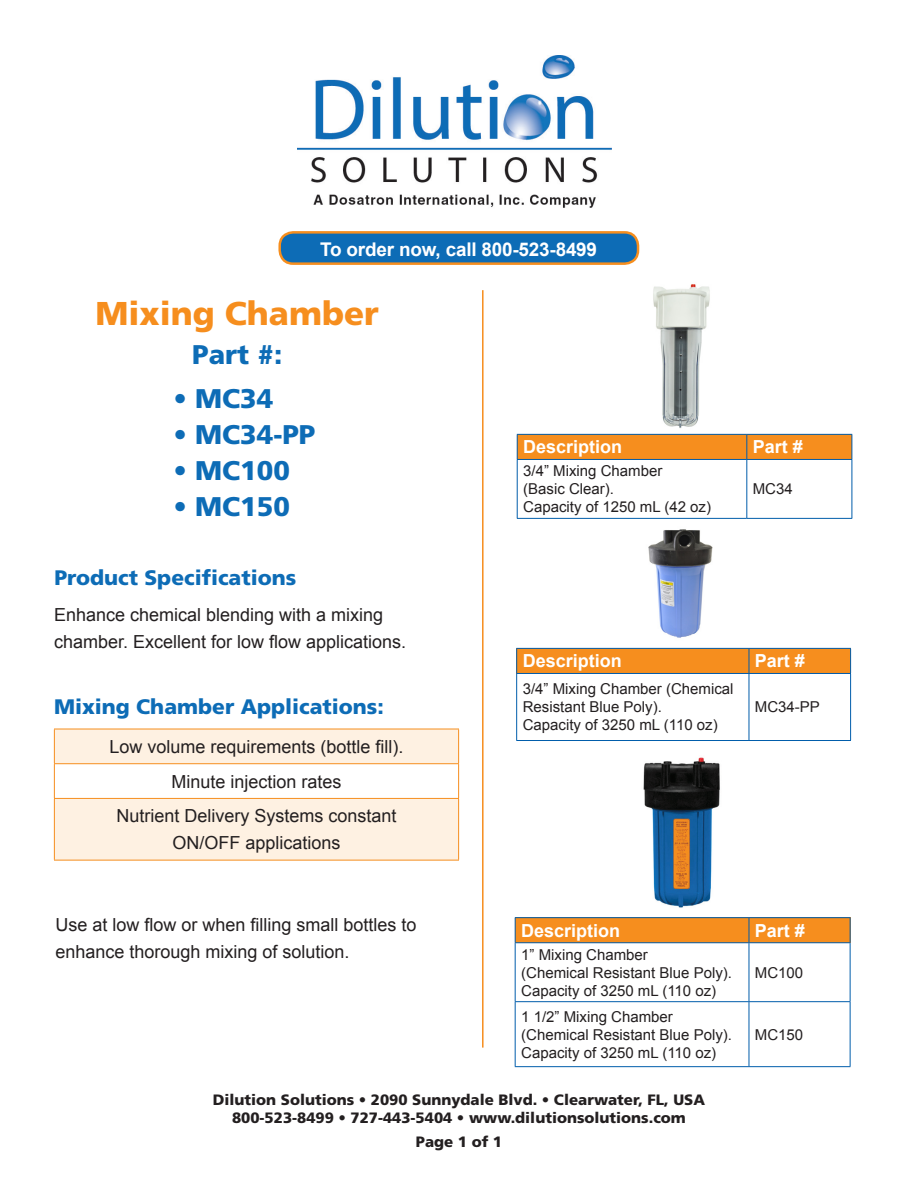
<style>
.page{position:relative;width:918px;height:1188px;background:#fff}
.page>*{position:absolute;margin:0;border:0;box-sizing:border-box;transform-origin:0 0}
.t1{font:900 33px "Frutiger";color:#f68e1e}
.t2{font:900 27px "Frutiger";color:#0d6cb6}
.t3{font:900 21px "Frutiger";color:#0d6cb6}
.t4{font:700 18.9px "Arial";letter-spacing:-.01em;color:#fff}
.t5{font:18px/27px "Arial";color:#231f20}
.t6{font:700 18px "Arial";color:#fff}
.t7{font:15px/18px "Arial";color:#231f20}
.t8{font:900 15px "Frutiger";color:#231f20}
</style>
<div class="page">
<hr style="left:482px;top:290px;width:2px;height:758px;background:#f68e1e">
<div style="left:517px;top:434px;width:230px;height:25px;background:#f68e1e"></div>
<div style="left:747px;top:434px;width:105px;height:25px;background:#f68e1e"></div>
<hr style="left:517px;top:434px;width:230px;height:1px;background:#015dab">
<svg style="left:517px;top:435px;width:1px;height:24px"></svg>
<hr style="left:747px;top:434px;width:105px;height:1px;background:#015dab">
<svg style="left:746px;top:435px;width:1px;height:24px"></svg>
<svg style="left:852px;top:435px;width:1px;height:24px"></svg>
<hr style="left:517px;top:459px;width:230px;height:1px;background:#015dab">
<hr style="left:517px;top:460px;width:1px;height:58px;background:#015dab">
<hr style="left:747px;top:459px;width:105px;height:1px;background:#015dab">
<hr style="left:746px;top:460px;width:1px;height:58px;background:#015dab">
<hr style="left:852px;top:460px;width:1px;height:58px;background:#015dab">
<hr style="left:517px;top:518px;width:230px;height:1px;background:#015dab">
<hr style="left:747px;top:518px;width:105px;height:1px;background:#015dab">
<img style="left:653px;top:284px;width:57px;height:144px">
<div style="left:515px;top:918px;width:234px;height:25px;background:#f68e1e"></div>
<div style="left:749px;top:918px;width:101px;height:25px;background:#f68e1e"></div>
<hr style="left:515px;top:917px;width:234px;height:1px;background:#015dab">
<svg style="left:515px;top:918px;width:1px;height:24px"></svg>
<hr style="left:749px;top:917px;width:102px;height:1px;background:#015dab">
<svg style="left:749px;top:918px;width:1px;height:24px"></svg>
<svg style="left:850px;top:918px;width:1px;height:24px"></svg>
<hr style="left:515px;top:942px;width:234px;height:1px;background:#015dab">
<hr style="left:515px;top:943px;width:1px;height:58px;background:#015dab">
<hr style="left:749px;top:942px;width:102px;height:1px;background:#015dab">
<hr style="left:749px;top:943px;width:1px;height:58px;background:#015dab">
<hr style="left:850px;top:943px;width:1px;height:58px;background:#015dab">
<hr style="left:515px;top:1001px;width:234px;height:1px;background:#015dab">
<hr style="left:515px;top:1002px;width:1px;height:64px;background:#015dab">
<hr style="left:749px;top:1001px;width:102px;height:1px;background:#015dab">
<hr style="left:749px;top:1002px;width:1px;height:64px;background:#015dab">
<hr style="left:850px;top:1002px;width:1px;height:64px;background:#015dab">
<hr style="left:515px;top:1066px;width:234px;height:1px;background:#015dab">
<hr style="left:749px;top:1066px;width:102px;height:1px;background:#015dab">
<img style="left:643px;top:757px;width:77px;height:151px">
<svg style="left:55px;top:730px;width:403px;height:130px;fill:#fef1e2"></svg>
<hr style="left:54px;top:729px;width:405px;height:1px;background:#f68e1e">
<hr style="left:54px;top:729px;width:1px;height:34px;background:#f68e1e">
<hr style="left:458px;top:729px;width:1px;height:34px;background:#f68e1e">
<hr style="left:54px;top:763px;width:405px;height:1px;background:#f68e1e">
<hr style="left:54px;top:764px;width:1px;height:34px;background:#f68e1e">
<hr style="left:458px;top:764px;width:1px;height:34px;background:#f68e1e">
<hr style="left:54px;top:798px;width:405px;height:1px;background:#f68e1e">
<hr style="left:54px;top:799px;width:1px;height:61px;background:#f68e1e">
<hr style="left:458px;top:799px;width:1px;height:61px;background:#f68e1e">
<hr style="left:54px;top:860px;width:405px;height:1px;background:#f68e1e">
<img style="left:298px;top:56px;width:314px;height:152px">
<div style="left:280px;top:232px;width:358px;height:32px;background:#0d6cb6;border-radius:13px"></div>
<div style="left:278px;top:231px;width:361px;height:34px;border:2px solid #f68e1e;border-radius:13px"></div>
<img style="left:648px;top:529px;width:65px;height:109px">
<div style="left:517px;top:648px;width:232px;height:25px;background:#f68e1e"></div>
<div style="left:749px;top:648px;width:102px;height:25px;background:#f68e1e"></div>
<hr style="left:516px;top:648px;width:233px;height:1px;background:#015dab">
<svg style="left:516px;top:649px;width:1px;height:24px"></svg>
<hr style="left:749px;top:648px;width:102px;height:1px;background:#015dab">
<svg style="left:749px;top:649px;width:1px;height:24px"></svg>
<svg style="left:850px;top:649px;width:1px;height:24px"></svg>
<hr style="left:516px;top:673px;width:233px;height:1px;background:#015dab">
<hr style="left:516px;top:674px;width:1px;height:66px;background:#015dab">
<hr style="left:749px;top:673px;width:102px;height:1px;background:#015dab">
<hr style="left:749px;top:674px;width:1px;height:66px;background:#015dab">
<hr style="left:850px;top:674px;width:1px;height:66px;background:#015dab">
<hr style="left:516px;top:740px;width:233px;height:1px;background:#015dab">
<hr style="left:749px;top:740px;width:102px;height:1px;background:#015dab">
<p class="t4" style="left:320px;top:237px;width:278px">To order now, call 800-523-8499</p>
<p class="t1" style="left:96px;top:294px;width:285px">Mixing Chamber</p>
<p class="t2" style="left:192px;top:339px;width:92px">Part #:</p>
<p class="t2" style="left:174px;top:382px;width:101px">• MC34</p>
<p class="t2" style="left:174px;top:418px;width:143px">• MC34-PP</p>
<p class="t2" style="left:174px;top:454px;width:118px">• MC100</p>
<p class="t2" style="left:174px;top:490px;width:118px">• MC150</p>
<p class="t3" style="left:54px;top:565px;width:243px">Product Specifications</p>
<p class="t5" style="left:54px;top:601px;width:354px">Enhance chemical blending with a mixing chamber. Excellent for low flow applications.</p>
<p class="t3" style="left:54px;top:694px;width:331px">Mixing Chamber Applications:</p>
<p class="t5" style="left:109px;top:733px;width:296px">Low volume requirements (bottle fill).</p>
<p class="t5" style="left:171px;top:768px;width:172px">Minute injection rates</p>
<p class="t5" style="left:116px;top:803px;width:282px">Nutrient Delivery Systems constant</p>
<p class="t5" style="left:172px;top:830px;width:170px">ON/OFF applications</p>
<p class="t5" style="left:56px;top:911px;width:363px">Use at low flow or when filling small bottles to enhance thorough mixing of solution.</p>
<p class="t6" style="left:523px;top:435px;width:101px">Description</p>
<p class="t6" style="left:753px;top:435px;width:52px">Part #</p>
<p class="t7" style="left:523px;top:462px;width:141px">3/4” Mixing Chamber</p>
<p class="t7" style="left:523px;top:480px;width:92px">(Basic Clear).</p>
<p class="t7" style="left:523px;top:498px;width:189px">Capacity of 1250 mL (42 oz)</p>
<p class="t7" style="left:753px;top:480px;width:42px">MC34</p>
<p class="t6" style="left:523px;top:649px;width:101px">Description</p>
<p class="t6" style="left:755px;top:649px;width:52px">Part #</p>
<p class="t7" style="left:523px;top:680px;width:212px">3/4” Mixing Chamber (Chemical<br>Resistant Blue Poly).</p>
<p class="t7" style="left:523px;top:716px;width:197px">Capacity of 3250 mL (110 oz)</p>
<p class="t7" style="left:755px;top:698px;width:67px">MC34-PP</p>
<p class="t6" style="left:521px;top:918px;width:101px">Description</p>
<p class="t6" style="left:755px;top:918px;width:52px">Part #</p>
<p class="t7" style="left:521px;top:946px;width:128px">1” Mixing Chamber</p>
<p class="t7" style="left:521px;top:964px;width:212px">(Chemical Resistant Blue Poly).</p>
<p class="t7" style="left:521px;top:982px;width:197px">Capacity of 3250 mL (110 oz)</p>
<p class="t7" style="left:755px;top:964px;width:50px">MC100</p>
<p class="t7" style="left:521px;top:1008px;width:153px">1 1/2” Mixing Chamber</p>
<p class="t7" style="left:521px;top:1026px;width:212px">(Chemical Resistant Blue Poly).</p>
<p class="t7" style="left:521px;top:1044px;width:197px">Capacity of 3250 mL (110 oz)</p>
<p class="t7" style="left:755px;top:1026px;width:50px">MC150</p>
<p class="t8" style="left:213px;top:1090px;width:494px">Dilution Solutions • 2090 Sunnydale Blvd. • Clearwater, FL, USA</p>
<p class="t8" style="left:232px;top:1108px;width:455px">800-523-8499 • 727-443-5404 • www.dilutionsolutions.com</p>
<p class="t8" style="left:416px;top:1132px;width:88px">Page 1 of 1</p>
</div>
